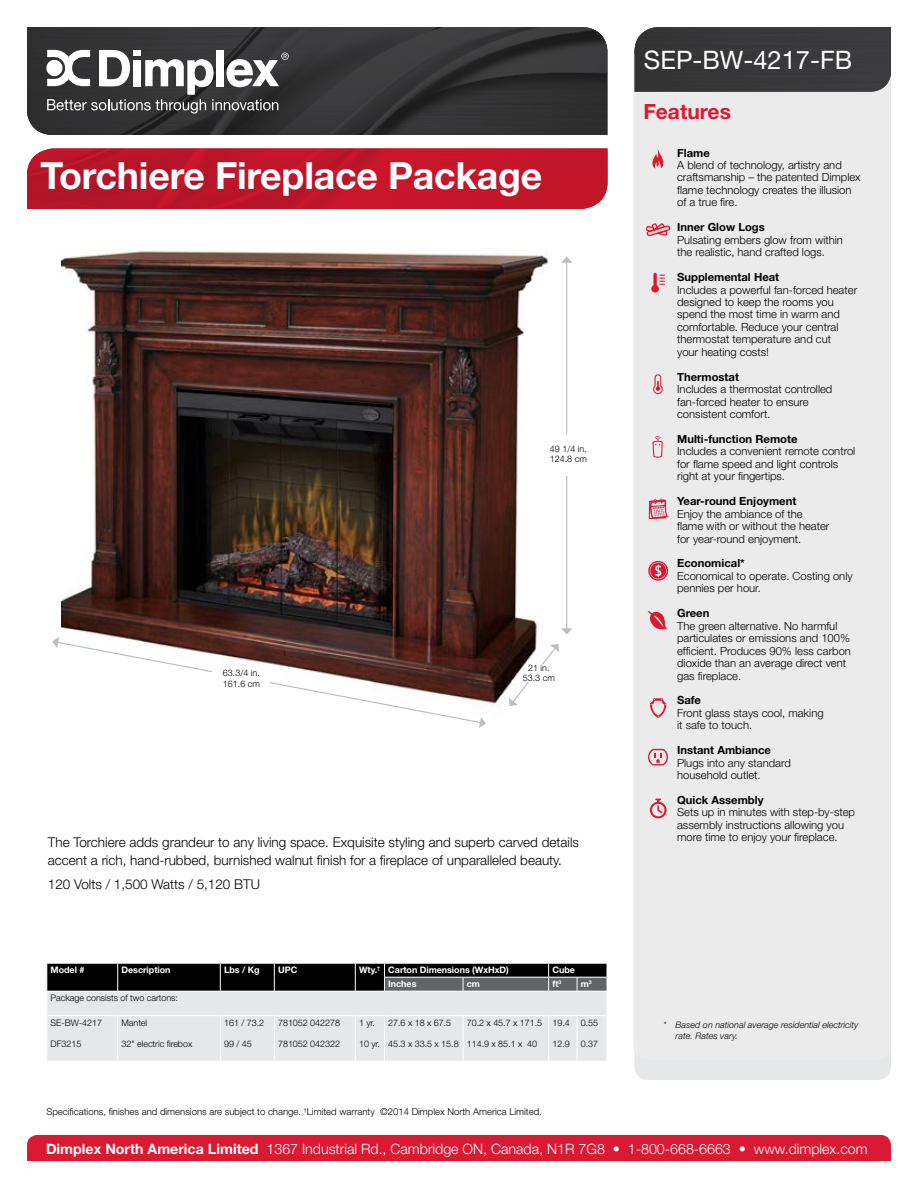
<style>
.page{position:relative;width:918px;height:1188px;background:#fff}
.page>*{position:absolute;margin:0;border:0;box-sizing:border-box;transform-origin:0 0}
.t1{font:700 39px "Helvetica Neue LT Std";letter-spacing:-.005em;color:#fff}
.t2{font:700 37.5px "Helvetica Neue LT Std";letter-spacing:-.005em;color:#fff}
.t3{font:25.5px "Helvetica Neue LT Std";color:#fff}
.t4{font:700 21px "Helvetica Neue LT Std";color:#da1a32}
.t5{font:300 14.25px "Helvetica Neue LT Std";color:#fff}
.t6{font:300 13.5px/18px "Helvetica Neue LT Std";color:#000}
.t7{font:300 11.25px/12.5px "Helvetica Neue LT Std";color:#000}
.t8{font:700 11.25px "Helvetica Neue LT Std";color:#000}
.t9{font:300 9.6px "Helvetica Neue LT Std";color:#000}
.t10{font:300 9px/10.5px "Helvetica Neue LT Std";letter-spacing:-.005em;color:#000}
.t11{font:700 9px "Helvetica Neue LT Std";letter-spacing:-.005em;color:#fff}
.t12{font:italic 300 9px/10.5px "Helvetica Neue LT Std";color:#000}
.s1{font-weight:700}
</style>
<div class="page">
<div style="left:634px;top:92px;width:257px;height:988px;background:#e6e7e8"></div>
<div style="left:27px;top:1135px;width:864px;height:26px;background:#da1a32"></div>
<div style="left:633px;top:54px;width:257px;height:1006px;background:#ebebec"></div>
<img style="left:62px;top:251px;width:487px;height:456px">
<svg style="left:52px;top:637px;width:434px;height:91px"></svg>
<hr style="left:566px;top:262px;width:1px;height:367px;background:#bcbec0">
<svg style="left:561px;top:256px;width:11px;height:7px"></svg>
<svg style="left:561px;top:628px;width:11px;height:6px"></svg>
<div style="left:548px;top:434px;width:35px;height:42px;background:#fff"></div>
<svg style="left:509px;top:644px;width:50px;height:62px"></svg>
<div style="left:213px;top:671px;width:57px;height:21px;background:#fff"></div>
<svg style="left:27px;top:27px;width:581px;height:108px;background:#343334"></svg>
<svg style="left:27px;top:149px;width:580px;height:60px;background:#bf172b"></svg>
<svg style="left:46px;top:50px;width:243px;height:64px"></svg>
<div style="left:634px;top:27px;width:257px;height:65px;background:#383739"></div>
<svg style="left:652px;top:149px;width:11px;height:20px"></svg>
<svg style="left:651px;top:273px;width:14px;height:20px"></svg>
<svg style="left:653px;top:374px;width:10px;height:20px"></svg>
<svg style="left:649px;top:499px;width:20px;height:20px"></svg>
<svg style="left:653px;top:436px;width:10px;height:22px"></svg>
<svg style="left:650px;top:698px;width:16px;height:20px"></svg>
<svg style="left:647px;top:611px;width:20px;height:19px"></svg>
<svg style="left:648px;top:561px;width:20px;height:20px"></svg>
<svg style="left:648px;top:749px;width:20px;height:16px"></svg>
<svg style="left:650px;top:799px;width:17px;height:19px"></svg>
<svg style="left:646px;top:223px;width:24px;height:13px"></svg>
<svg style="left:46px;top:963px;width:561px;height:98px;background:#afafb0"></svg>
<h3 class="t3" style="left:644px;top:44px;width:210px">SEP-BW-4217-FB</h3>
<h2 class="t2" style="left:40px;top:152px;width:504px">Torchiere Fireplace Package</h2>
<h1 class="t1" style="left:40px;top:153px;width:549px">Martindale Fireplace Package</h1>
<p class="t10" style="left:223px;top:667px;width:39px">63.3/4 in.<br>161.6 cm</p>
<p class="t10" style="left:550px;top:443px;width:39px">49 1/4 in.<br>124.8 cm</p>
<p class="t10" style="left:523px;top:662px;width:34px;text-align:center">21 in.<br>53.3 cm</p>
<p class="t6" style="left:48px;top:833px;width:533px">The Torchiere adds grandeur to any living space. Exquisite styling and superb carved details accent a rich, hand-rubbed, burnished walnut finish for a fireplace of unparalleled beauty.</p>
<p class="t6" style="left:48px;top:875px;width:214px">120 Volts / 1,500 Watts / 5,120 BTU</p>
<p class="t11" style="left:51px;top:965px;width:35px">Model #</p>
<p class="t11" style="left:121px;top:965px;width:51px">Description</p>
<p class="t11" style="left:224px;top:965px;width:37px">Lbs / Kg</p>
<p class="t11" style="left:278px;top:965px;width:21px">UPC</p>
<p class="t11" style="left:359px;top:965px;width:151px">Wty.<sup>†</sup> Carton Dimensions (WxHxD)</p>
<p class="t11" style="left:552px;top:965px;width:24px">Cube</p>
<p class="t11" style="left:388px;top:979px;width:30px">Inches</p>
<p class="t11" style="left:467px;top:979px;width:15px">cm</p>
<p class="t11" style="left:552px;top:979px;width:10px">ft<sup>3</sup></p>
<p class="t11" style="left:581px;top:979px;width:13px">m<sup>3</sup></p>
<p class="t10" style="left:51px;top:993px;width:129px">Package consists of two cartons:</p>
<p class="t10" style="left:51px;top:1017px;width:53px">SE-BW-4217</p>
<p class="t10" style="left:51px;top:1038px;width:32px">DF3215</p>
<p class="t10" style="left:224px;top:1017px;width:42px">161 / 73.2</p>
<p class="t10" style="left:224px;top:1038px;width:29px">99 / 45</p>
<p class="t10" style="left:121px;top:1017px;width:27px">Mantel</p>
<p class="t10" style="left:121px;top:1038px;width:72px">32" electric firebox</p>
<p class="t10" style="left:278px;top:1017px;width:64px">781052 042278</p>
<p class="t10" style="left:278px;top:1038px;width:64px">781052 042322</p>
<p class="t10" style="left:388px;top:1017px;width:65px">27.6 x 18 x 67.5</p>
<p class="t10" style="left:388px;top:1038px;width:72px">45.3 x 33.5 x 15.8</p>
<p class="t10" style="left:467px;top:1017px;width:77px">70.2 x 45.7 x 171.5</p>
<p class="t10" style="left:467px;top:1038px;width:72px">114.9 x 85.1 x 40</p>
<p class="t10" style="left:552px;top:1017px;width:19px">19.4</p>
<p class="t10" style="left:552px;top:1038px;width:19px">12.9</p>
<p class="t10" style="left:581px;top:1017px;width:19px">0.55</p>
<p class="t10" style="left:581px;top:1038px;width:19px">0.37</p>
<p class="t10" style="left:359px;top:1017px;width:18px">1 yr.</p>
<p class="t10" style="left:359px;top:1038px;width:22px">10 yr.</p>
<p class="t9" style="left:46px;top:1105px;width:497px">Specifications, finishes and dimensions are subject to change. <sup>†</sup>Limited warranty ©2014 Dimplex North America Limited.</p>
<h3 class="t4" style="left:643px;top:99px;width:89px">Features</h3>
<p class="t8" style="left:677px;top:146px;width:34px">Flame</p>
<p class="t7" style="left:677px;top:159px;width:185px">A blend of technology, artistry and craftsmanship – the patented Dimplex flame technology creates the illusion of a true fire.</p>
<p class="t8" style="left:677px;top:220px;width:89px">Inner Glow Logs</p>
<p class="t7" style="left:677px;top:233px;width:167px">Pulsating embers glow from within the realistic, hand crafted logs.</p>
<p class="t8" style="left:677px;top:270px;width:104px">Supplemental Heat</p>
<p class="t7" style="left:677px;top:283px;width:182px">Includes a powerful fan-forced heater designed to keep the rooms you spend the most time in warm and comfortable. Reduce your central thermostat temperature and cut<br>your heating costs!</p>
<p class="t8" style="left:677px;top:370px;width:63px">Thermostat</p>
<p class="t7" style="left:677px;top:383px;width:157px">Includes a thermostat controlled fan-forced heater to ensure consistent comfort.</p>
<p class="t8" style="left:677px;top:432px;width:122px">Multi-function Remote</p>
<p class="t7" style="left:677px;top:445px;width:180px">Includes a convenient remote control for flame speed and light controls right at your fingertips.</p>
<p class="t8" style="left:677px;top:494px;width:121px">Year-round Enjoyment</p>
<p class="t7" style="left:677px;top:507px;width:154px">Enjoy the ambiance of the flame with or without the heater for year-round enjoyment.</p>
<p class="t8" style="left:677px;top:556px;width:69px">Economical*</p>
<p class="t7" style="left:677px;top:569px;width:177px">Economical to operate. Costing only pennies per hour.</p>
<p class="t8" style="left:677px;top:606px;width:34px">Green</p>
<p class="t7" style="left:677px;top:619px;width:175px">The green alternative. No harmful particulates or emissions and 100% efficient. Produces 90% less carbon dioxide than an average direct vent gas fireplace.</p>
<p class="t8" style="left:677px;top:693px;width:25px">Safe</p>
<p class="t7" style="left:677px;top:706px;width:148px">Front glass stays cool, making it safe to touch.</p>
<p class="t8" style="left:677px;top:743px;width:95px">Instant Ambiance</p>
<p class="t7" style="left:677px;top:756px;width:115px">Plugs into any standard household outlet.</p>
<p class="t8" style="left:677px;top:793px;width:88px">Quick Assembly</p>
<p class="t7" style="left:677px;top:806px;width:179px">Sets up in minutes with step-by-step assembly instructions allowing you more time to enjoy your fireplace.</p>
<p class="t12" style="left:676px;top:1020px;width:184px;text-indent:-12px">* Based on national average residential electricity rate. Rates vary.</p>
<p class="t5" style="left:46px;top:1140px;width:823px"><span class="s1">Dimplex North America Limited</span> 1367 Industrial Rd., Cambridge ON, Canada, N1R 7G8 • 1-800-668-6663 • www.dimplex.com</p>
</div>
